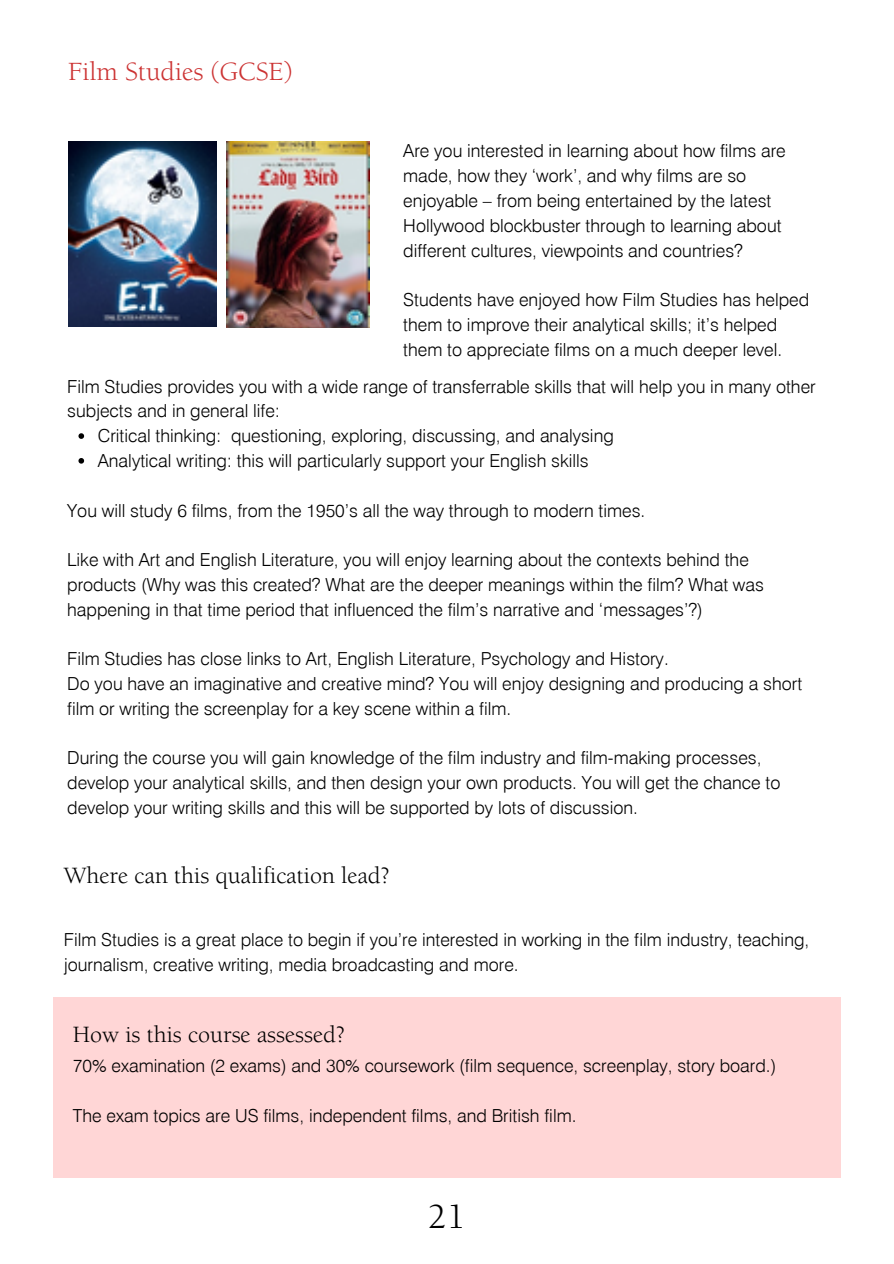
<style>
.page{position:relative;width:894px;height:1264px;background:#fff}
.page>*{position:absolute;margin:0;border:0;box-sizing:border-box;transform-origin:0 0}
.t1{font:36px "Berkeley Pro";color:#000}
.t2{font:27px "Berkeley Pro";color:#c33}
.t3{font:24px "Berkeley Pro";color:#000}
.t4{font:300 18px/24.8px "Swiss 721 BT";color:#000}
</style>
<div class="page">
<div style="left:53px;top:996px;width:787px;height:181px;background:#ffd6d6"></div>
<img style="left:68px;top:141px;width:148px;height:186px">
<img style="left:227px;top:141px;width:142px;height:186px">
<svg style="left:78px;top:433px;width:6px;height:6px"></svg>
<svg style="left:78px;top:458px;width:6px;height:5px"></svg>
<p class="t2" style="left:68px;top:61px;width:226px">Film Studies (GCSE)</p>
<p class="t4" style="left:403px;top:138px;width:384px">Are you interested in learning about how films are made, how they ‘work’, and why films are so enjoyable – from being entertained by the latest Hollywood blockbuster through to learning about different cultures, viewpoints and countries?</p>
<p class="t4" style="left:403px;top:287px;width:407px">Students have enjoyed how Film Studies has helped them to improve their analytical skills; it’s helped them to appreciate films on a much deeper level.</p>
<p class="t4" style="left:67px;top:374px;width:749px">Film Studies provides you with a wide range of transferrable skills that will help you in many other subjects and in general life:</p>
<p class="t4" style="left:98px;top:423px;width:517px">Critical thinking: questioning, exploring, discussing, and analysing</p>
<h2 class="t4" style="left:98px;top:448px;width:492px">Analytical writing: this will particularly support your English skills</h2>
<p class="t4" style="left:67px;top:497px;width:579px">You will study 6 films, from the 1950’s all the way through to modern times.</p>
<p class="t4" style="left:67px;top:547px;width:698px">Like with Art and English Literature, you will enjoy learning about the contexts behind the products (Why was this created? What are the deeper meanings within the film? What was happening in that time period that influenced the film’s narrative and ‘messages’?)</p>
<p class="t4" style="left:67px;top:646px;width:603px">Film Studies has close links to Art, English Literature, Psychology and History.</p>
<p class="t4" style="left:67px;top:671px;width:736px">Do you have an imaginative and creative mind? You will enjoy designing and producing a short film or writing the screenplay for a key scene within a film.</p>
<p class="t4" style="left:67px;top:745px;width:714px">During the course you will gain knowledge of the film industry and film-making processes, develop your analytical skills, and then design your own products. You will get the chance to develop your writing skills and this will be supported by lots of discussion.</p>
<p class="t3" style="left:64px;top:865px;width:327px">Where can this qualification lead?</p>
<p class="t4" style="left:64px;top:926px;width:746px">Film Studies is a great place to begin if you’re interested in working in the film industry, teaching, journalism, creative writing, media broadcasting and more.</p>
<p class="t3" style="left:73px;top:1024px;width:273px">How is this course assessed?</p>
<p class="t4" style="left:73px;top:1053px;width:704px">70% examination (2 exams) and 30% coursework (film sequence, screenplay, story board.)</p>
<p class="t4" style="left:73px;top:1102px;width:505px">The exam topics are US films, independent films, and British film.</p>
<p class="t1" style="left:428px;top:1202px;width:39px">21</p>
</div>
